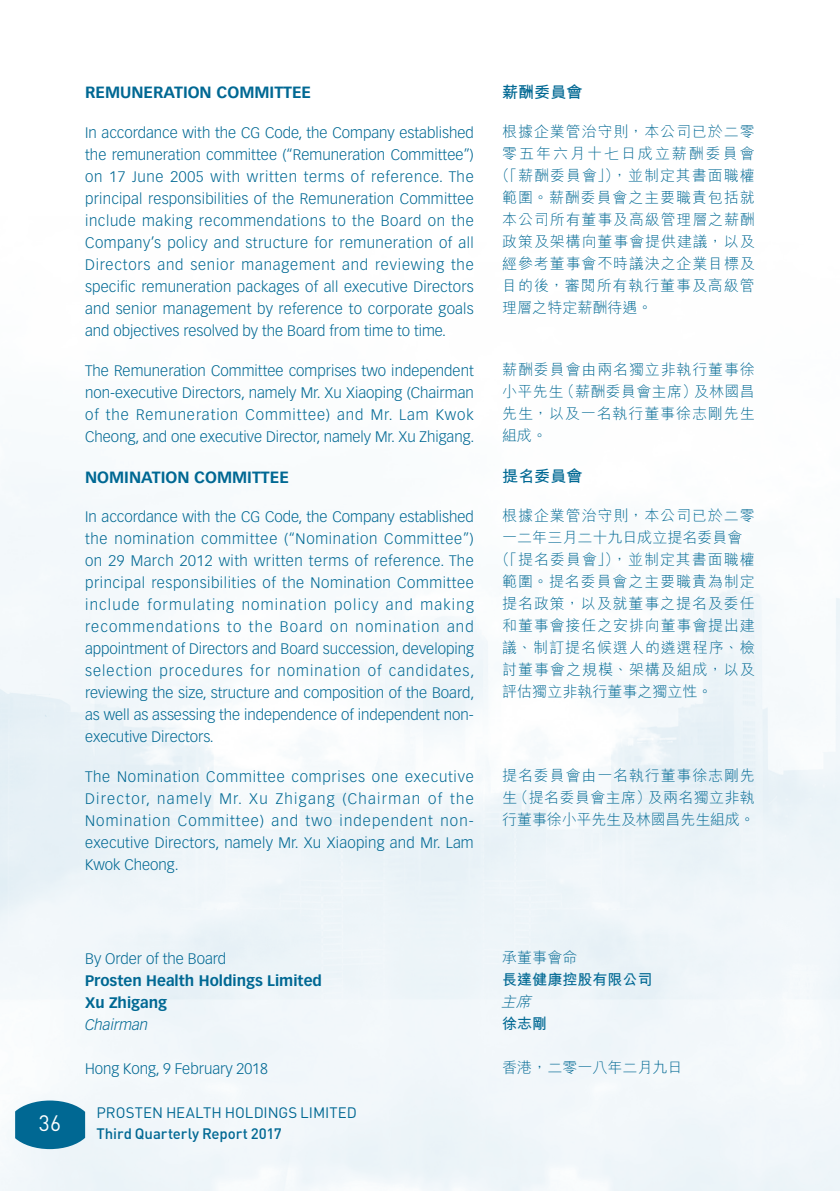
<style>
.page{position:relative;width:840px;height:1191px;background:#fff}
.page>*{position:absolute;margin:0;border:0;box-sizing:border-box;transform-origin:0 0}
.t1{font:22px "DIN";color:#fff;scale:.95 1}
.Subhead_1{font:700 16px "Vectora LT Std";color:#006893}
.副標題1{font:700 16px "M Hei HK";color:#006893}
.Body_text{font:300 15px/22px "Vectora LT Std";color:#006893;text-align:justify}
.內文{font:300 15px/22px "M Hei HK";letter-spacing:.055em;color:#006893;text-align:justify}
.內文-2{font:300 15px/22px "M Hei HK";color:#006893}
.Body_text-2{font:700 15px "Vectora LT Std";color:#006893}
.t2{font:15px "DIN";color:#006893}
.t3{font:500 15px "DIN";letter-spacing:-.005em;color:#006893}
.內文-3{font:300 15px "M Hei HK";letter-spacing:.13em;color:#006893}
.內文-4{font:700 15px "M Hei HK";color:#006893}
.Body_text-3{font:italic 300 15px "Vectora LT Std";color:#006893}
.內文-5{font:italic 300 15px "M Hei HK";color:#006893}
</style>
<div class="page">
<svg style="left:15px;top:1100px;width:70px;height:49px;background:#227ca1"></svg>
<p class="Subhead_1" style="left:85px;top:83px;width:227px">REMUNERATION COMMITTEE</p>
<p class="Body_text" style="left:85px;top:121px;width:390px">In accordance with the CG Code, the Company established the remuneration committee (“Remuneration Committee”) on 17 June 2005 with written terms of reference. The principal responsibilities of the Remuneration Committee include making recommendations to the Board on the Company’s policy and structure for remuneration of all Directors and senior management and reviewing the specific remuneration packages of all executive Directors and senior management by reference to corporate goals and objectives resolved by the Board from time to time.</p>
<p class="Body_text" style="left:85px;top:359px;width:390px">The Remuneration Committee comprises two independent non-executive Directors, namely Mr. Xu Xiaoping (Chairman of the Remuneration Committee) and Mr. Lam Kwok Cheong, and one executive Director, namely Mr. Xu Zhigang.</p>
<p class="Subhead_1" style="left:85px;top:467px;width:205px">NOMINATION COMMITTEE</p>
<p class="Body_text" style="left:85px;top:505px;width:390px">In accordance with the CG Code, the Company established the nomination committee (“Nomination Committee”) on 29 March 2012 with written terms of reference. The principal responsibilities of the Nomination Committee include formulating nomination policy and making recommendations to the Board on nomination and appointment of Directors and Board succession, developing selection procedures for nomination of candidates, reviewing the size, structure and composition of the Board, as well as assessing the independence of independent non&shy;executive Directors.</p>
<p class="Body_text" style="left:85px;top:765px;width:390px">The Nomination Committee comprises one executive Director, namely Mr. Xu Zhigang (Chairman of the Nomination Committee) and two independent non&shy;executive Directors, namely Mr. Xu Xiaoping and Mr. Lam Kwok Cheong.</p>
<p class="副標題1" style="left:502px;top:80px;width:81px">薪酬委員會</p>
<p class="內文" style="left:502px;top:120px;width:254px">根據企業管治守則，本公司已於二零</p>
<p class="內文-3" style="left:502px;top:146px;width:254px">零五年六月十七日成立薪酬委員會</p>
<p class="內文" style="left:494px;top:164px;width:261px">（「薪酬委員會」），並制定其書面職權</p>
<p class="內文" style="left:502px;top:186px;width:254px">範圍。薪酬委員會之主要職責包括就</p>
<p class="內文" style="left:502px;top:208px;width:254px">本公司所有董事及高級管理層之薪酬</p>
<p class="內文" style="left:502px;top:230px;width:254px">政策及架構向董事會提供建議，以及</p>
<p class="內文" style="left:502px;top:252px;width:254px">經參考董事會不時議決之企業目標及</p>
<p class="內文" style="left:502px;top:274px;width:254px">目的後，審閱所有執行董事及高級管</p>
<p class="內文-2" style="left:502px;top:296px;width:151px">理層之特定薪酬待遇。</p>
<p class="內文" style="left:502px;top:358px;width:254px">薪酬委員會由兩名獨立非執行董事徐小平先生（薪酬委員會主席）及林國昌先生，以及一名執行董事徐志剛先生組成。</p>
<p class="副標題1" style="left:502px;top:464px;width:81px">提名委員會</p>
<p class="內文-2" style="left:502px;top:504px;width:254px">根據企業管治守則，本公司已於二零一二年三月二十九日成立提名委員會</p>
<p class="內文" style="left:502px;top:548px;width:254px;text-indent:-8px">（「提名委員會」），並制定其書面職權範圍。提名委員會之主要職責為制定提名政策，以及就董事之提名及委任和董事會接任之安排向董事會提出建議、制訂提名候選人的遴選程序、檢討董事會之規模、架構及組成，以及評估獨立非執行董事之獨立性。</p>
<p class="內文" style="left:502px;top:764px;width:254px">提名委員會由一名執行董事徐志剛先生（提名委員會主席）及兩名獨立非執行董事徐小平先生及林國昌先生組成。</p>
<h1 class="t1" style="left:39px;top:1109px;width:25px">36</h1>
<p class="Body_text" style="left:85px;top:947px;width:142px">By Order of the Board</p>
<p class="Body_text-2" style="left:85px;top:971px;width:238px">Prosten Health Holdings Limited</p>
<p class="Body_text-2" style="left:85px;top:993px;width:83px">Xu Zhigang</p>
<p class="Body_text-3" style="left:85px;top:1015px;width:65px">Chairman</p>
<p class="Body_text" style="left:85px;top:1057px;width:184px">Hong Kong, 9 February 2018</p>
<p class="t2" style="left:96px;top:1103px;width:262px">PROSTEN HEALTH HOLDINGS LIMITED</p>
<p class="t3" style="left:96px;top:1124px;width:187px">Third Quarterly Report 2017</p>
<p class="內文" style="left:502px;top:946px;width:76px">承董事會命</p>
<p class="內文-4" style="left:502px;top:968px;width:151px">長達健康控股有限公司</p>
<p class="內文-5" style="left:500px;top:994px;width:35px">主席</p>
<p class="內文-4" style="left:502px;top:1012px;width:46px">徐志剛</p>
<p class="內文-2" style="left:502px;top:1056px;width:181px">香港，二零一八年二月九日</p>
</div>
